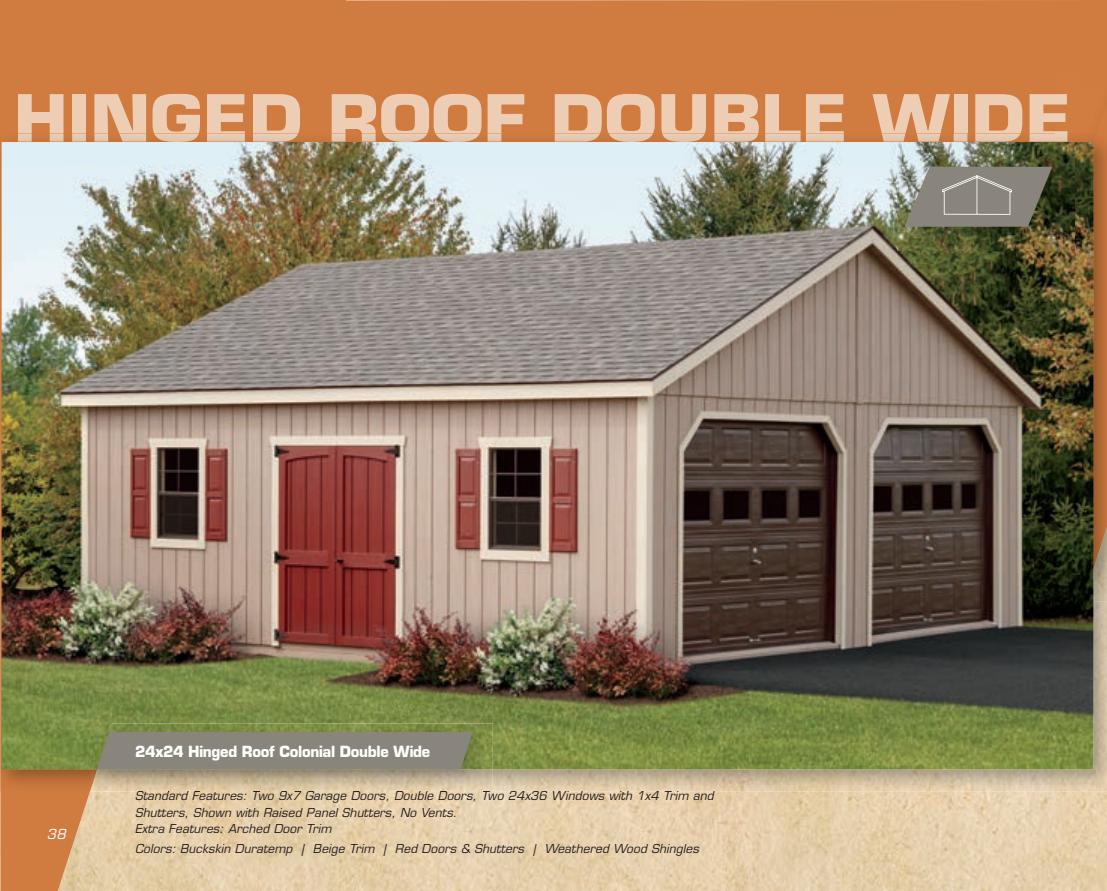
<style>
.page{position:relative;width:1107px;height:891px;background:#fff}
.page>*{position:absolute;margin:0;border:0;box-sizing:border-box;transform-origin:0 0}
.t1{font:700 63.3px "Eurostile";color:#edceb5;scale:1.09 1}
.t2{font:700 15px "Eurostile";letter-spacing:-.02em;color:#fff}
.t3{font:italic 13.5px "Eurostile";color:#fff}
.t4{font:italic 12px/16.5px "Eurostile";letter-spacing:.01em;color:#231f20}
</style>
<div class="page">
<img style="left:346px;top:792px;width:761px;height:99px">
<svg style="left:0;top:0;width:346px;height:891px;background:#deb88d"></svg>
<img style="left:1055px;top:602px;width:52px;height:190px">
<img style="left:300px;top:770px;width:755px;height:22px">
<img style="left:493px;top:791px;width:222px;height:1px">
<img style="left:0;top:134px;width:300px;height:658px">
<img style="left:1094px;top:569px;width:13px;height:33px">
<img style="left:2px;top:142px;width:1092px;height:628px">
<img style="left:90px;top:770px;width:7px;height:21px">
<img style="left:90px;top:723px;width:403px;height:47px">
<img style="left:136px;top:791px;width:357px;height:1px">
<div style="left:97px;top:732px;width:376px;height:37px;background:#8a857c"></div>
<img style="left:18px;top:0;width:1089px;height:569px">
<h1 class="t1" style="left:14px;top:79px;width:973px">HINGED ROOF DOUBLE WIDE</h1>
<p class="t3" style="left:47px;top:825px;width:20px">38</p>
<p class="t2" style="left:135px;top:742px;width:297px">24x24 Hinged Roof Colonial Double Wide</p>
<p class="t4" style="left:135px;top:787px;width:580px">Standard Features: Two 9x7 Garage Doors, Double Doors, Two 24x36 Windows with 1x4 Trim and<br>Shutters, Shown with Raised Panel Shutters, No Vents.<br>Extra Features: Arched Door Trim</p>
<p class="t4" style="left:135px;top:840px;width:565px">Colors: Buckskin Duratemp | Beige Trim | Red Doors &amp; Shutters | Weathered Wood Shingles</p>
</div>
